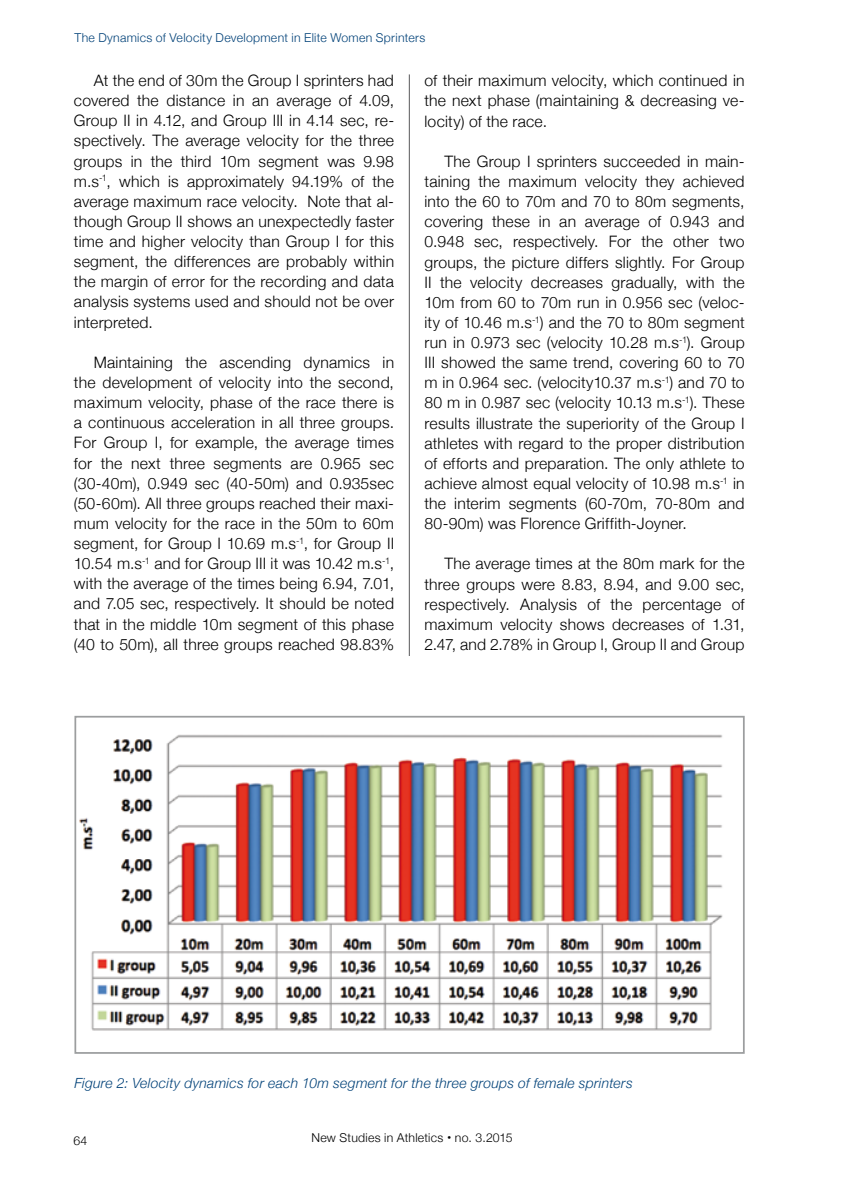
<style>
.page{position:relative;width:844px;height:1191px;background:#fff}
.page>*{position:absolute;margin:0;border:0;box-sizing:border-box;transform-origin:0 0}
.t1{font:300 15.75px/20.1px "Helvetica Neue";letter-spacing:.015em;color:#000;text-align:justify}
.t2{font:italic 300 14px "Helvetica Neue";letter-spacing:.02em;color:#004178}
.t3{font:300 12.25px "Helvetica Neue";letter-spacing:.025em;color:#004178}
.t4{font:300 12.25px "Helvetica Neue";letter-spacing:.025em;color:#000}
.s1{font-weight:700;font-size:15.75px}
</style>
<div class="page">
<hr style="left:409px;top:74px;width:1px;height:1017px;background:#58585a">
<img style="left:75px;top:709px;width:655px;height:341px">
<div style="left:74px;top:716px;width:670px;height:337px;border:2px solid #9c9e9f"></div>
<div style="left:394px;top:656px;width:30px;height:53px;background:#fff"></div>
<p class="t3" style="left:74px;top:30px;width:352px">The Dynamics of Velocity Development in Elite Women Sprinters</p>
<p class="t1" style="left:74px;top:70px;width:321px;text-indent:20px">At the end of 30m the Group I sprinters had covered the distance in an average of 4.09, Group II in 4.12, and Group III in 4.14 sec, re&shy;spectively. The average velocity for the three groups in the third 10m segment was 9.98 m.s<sup>-1</sup>, which is approximately 94.19% of the average maximum race velocity. Note that al&shy;though Group II shows an unexpectedly faster time and higher velocity than Group I for this segment, the differences are probably within the margin of error for the recording and data analysis systems used and should not be over interpreted.</p>
<p class="t1" style="left:74px;top:352px;width:321px;text-indent:20px">Maintaining the ascending dynamics in the development of velocity into the second, maximum velocity, phase of the race there is a continuous acceleration in all three groups.<br>For Group I, for example, the average times for the next three segments are 0.965 sec (30-40m), 0.949 sec (40-50m) and 0.935sec (50-60m). All three groups reached their maxi&shy;mum velocity for the race in the 50m to 60m segment, for Group I 10.69 m.s<sup>-1</sup>, for Group II 10.54 m.s<sup>-1</sup> and for Group III it was 10.42 m.s<sup>-1</sup>, with the average of the times being 6.94, 7.01, and 7.05 sec, respectively. It should be noted that in the middle 10m segment of this phase (40 to 50m), all three groups reached 98.83%</p>
<p class="t1" style="left:424px;top:70px;width:321px">of their maximum velocity, which continued in the next phase (maintaining &amp; decreasing ve&shy;locity) of the race.</p>
<p class="t1" style="left:424px;top:151px;width:322px;text-indent:20px">The Group I sprinters succeeded in main&shy;taining the maximum velocity they achieved into the 60 to 70m and 70 to 80m segments, covering these in an average of 0.943 and 0.948 sec, respectively. For the other two groups, the picture differs slightly. For Group II the velocity decreases gradually, with the 10m from 60 to 70m run in 0.956 sec (veloc&shy;ity of 10.46 m.s<sup>-1</sup>) and the 70 to 80m segment run in 0.973 sec (velocity 10.28 m.s<sup>-1</sup>). Group III showed the same trend, covering 60 to 70 m in 0.964 sec. (velocity10.37 m.s<sup>-1</sup>) and 70 to 80 m in 0.987 sec (velocity 10.13 m.s<sup>-1</sup>). These results illustrate the superiority of the Group I athletes with regard to the proper distribution of efforts and preparation. The only athlete to achieve almost equal velocity of 10.98 m.s<sup>-1</sup> in the interim segments (60-70m, 70-80m and 80-90m) was Florence Griffith-Joyner.</p>
<p class="t1" style="left:424px;top:553px;width:321px;text-indent:20px">The average times at the 80m mark for the three groups were 8.83, 8.94, and 9.00 sec, respectively. Analysis of the percentage of maximum velocity shows decreases of 1.31, 2.47, and 2.78% in Group I, Group II and Group</p>
<p class="t2" style="left:74px;top:1074px;width:559px">Figure 2: Velocity dynamics for each 10m segment for the three groups of female sprinters</p>
<p class="t4" style="left:73px;top:1133px;width:15px">64</p>
<p class="t4" style="left:311px;top:1130px;width:203px">New Studies in Athletics <span class="s1">·</span> no. 3.2015</p>
</div>
